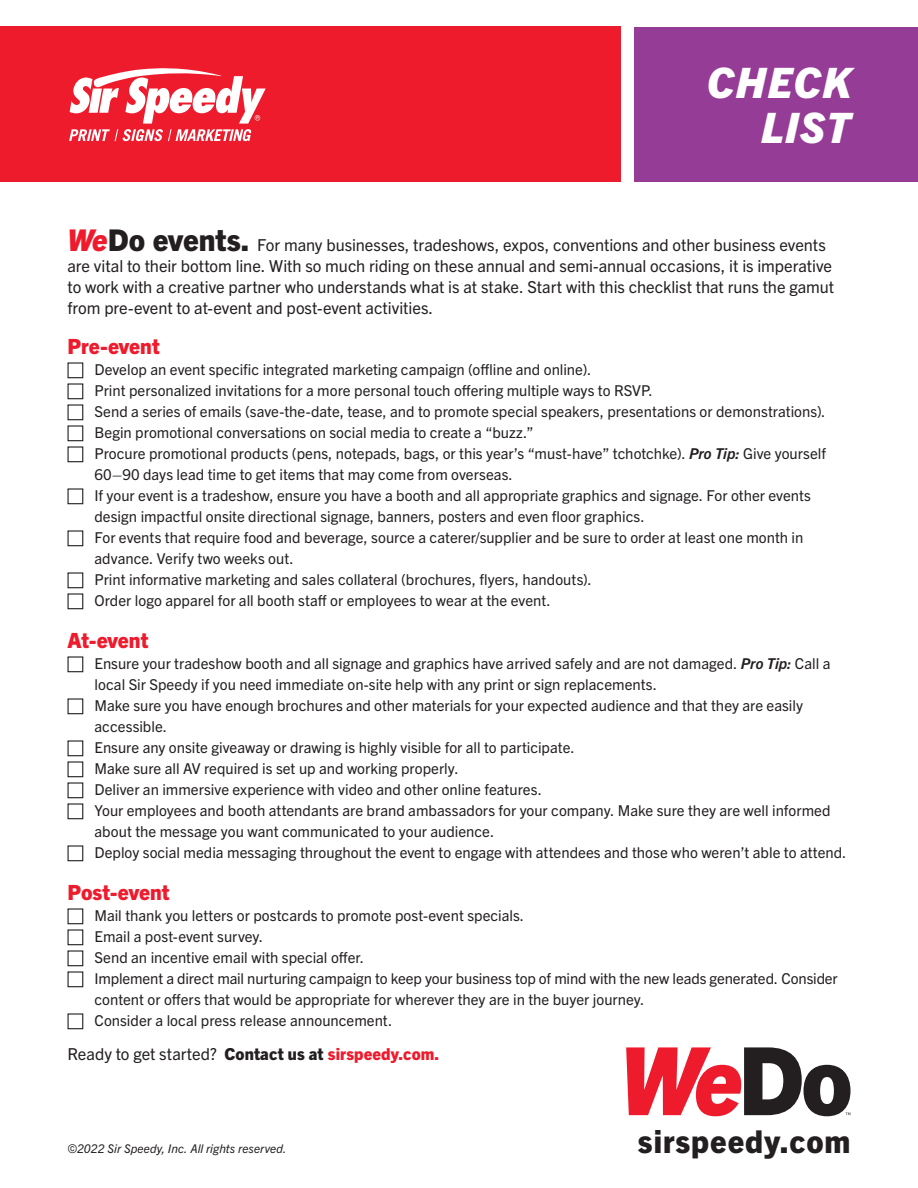
<style>
.page{position:relative;width:918px;height:1188px;background:#fff}
.page>*{position:absolute;margin:0;border:0;box-sizing:border-box;transform-origin:0 0}
.body_copy{font:italic 800 42px "Trade Gothic Next LT Pro";letter-spacing:.03em;color:#fff}
.body_copy-2{font:800 31.5px "Trade Gothic Next LT Pro";letter-spacing:.03em;color:#231f20}
.subhead{font:800 21px "Trade Gothic Next LT Pro";color:#ee1b2d}
.Body_Copy{font:16.5px/21px "Trade Gothic Next LT Pro";letter-spacing:-.005em;color:#231f20}
.Body_Copy-2{font:15px/21px "Trade Gothic Next LT Pro";color:#231f20}
.body_copy-3{font:italic 12px "Trade Gothic Next LT Pro";letter-spacing:.005em;color:#231f20}
.s1{font-weight:800;font-style:italic;font-size:30px;color:#ee1b2d}
.s2{font-weight:800;font-size:30px}
.s3{font-weight:700;font-style:italic}
.s4{font-weight:800}
.s5{font-weight:800;color:#ee1b2d}
</style>
<div class="page">
<div style="left:634px;top:27px;width:284px;height:154px;background:#953c96"></div>
<div style="left:0;top:26px;width:621px;height:155px;background:#ee1b2d"></div>
<svg style="left:69px;top:68px;width:197px;height:73px"></svg>
<svg style="left:626px;top:1047px;width:224px;height:69px"></svg>
<div style="left:68px;top:362px;width:15px;height:16px;border:1px solid #231f20"></div>
<div style="left:68px;top:383px;width:15px;height:16px;border:1px solid #231f20"></div>
<div style="left:68px;top:404px;width:15px;height:16px;border:1px solid #231f20"></div>
<div style="left:68px;top:425px;width:15px;height:16px;border:1px solid #231f20"></div>
<div style="left:68px;top:446px;width:15px;height:16px;border:1px solid #231f20"></div>
<div style="left:68px;top:488px;width:15px;height:16px;border:1px solid #231f20"></div>
<div style="left:68px;top:530px;width:15px;height:16px;border:1px solid #231f20"></div>
<div style="left:68px;top:572px;width:15px;height:16px;border:1px solid #231f20"></div>
<div style="left:68px;top:593px;width:15px;height:16px;border:1px solid #231f20"></div>
<div style="left:68px;top:656px;width:15px;height:16px;border:1px solid #231f20"></div>
<div style="left:68px;top:698px;width:15px;height:16px;border:1px solid #231f20"></div>
<div style="left:68px;top:740px;width:15px;height:16px;border:1px solid #231f20"></div>
<div style="left:68px;top:761px;width:15px;height:16px;border:1px solid #231f20"></div>
<div style="left:68px;top:782px;width:15px;height:16px;border:1px solid #231f20"></div>
<div style="left:68px;top:803px;width:15px;height:16px;border:1px solid #231f20"></div>
<div style="left:68px;top:845px;width:15px;height:16px;border:1px solid #231f20"></div>
<div style="left:68px;top:908px;width:15px;height:16px;border:1px solid #231f20"></div>
<div style="left:68px;top:929px;width:15px;height:16px;border:1px solid #231f20"></div>
<div style="left:68px;top:950px;width:15px;height:16px;border:1px solid #231f20"></div>
<div style="left:68px;top:971px;width:15px;height:16px;border:1px solid #231f20"></div>
<div style="left:68px;top:1013px;width:15px;height:16px;border:1px solid #231f20"></div>
<p class="body_copy" style="left:707px;top:53px;width:145px">CHECK</p>
<p class="body_copy" style="left:761px;top:98px;width:91px">LIST</p>
<p class="Body_Copy" style="left:68px;top:234px;width:768px"><span class="s1">We</span><span class="s2">Do events.</span> For many businesses, tradeshows, expos, conventions and other business events are vital to their bottom line. With so much riding on these annual and semi-annual occasions, it is imperative to work with a creative partner who understands what is at stake. Start with this checklist that runs the gamut from pre-event to at-event and post-event activities.</p>
<p class="subhead" style="left:68px;top:332px;width:94px">Pre-event</p>
<p class="Body_Copy-2" style="left:94px;top:358px;width:498px">Develop an event specific integrated marketing campaign (offline and online).</p>
<p class="Body_Copy-2" style="left:94px;top:379px;width:560px">Print personalized invitations for a more personal touch offering multiple ways to RSVP.</p>
<p class="Body_Copy-2" style="left:94px;top:400px;width:733px">Send a series of emails (save-the-date, tease, and to promote special speakers, presentations or demonstrations).</p>
<p class="Body_Copy-2" style="left:94px;top:421px;width:441px">Begin promotional conversations on social media to create a “buzz.”</p>
<p class="Body_Copy-2" style="left:94px;top:442px;width:733px">Procure promotional products (pens, notepads, bags, or this year’s “must-have” tchotchke). <span class="s3">Pro Tip:</span> Give yourself<br>60–90 days lead time to get items that may come from overseas.</p>
<p class="Body_Copy-2" style="left:94px;top:484px;width:718px">If your event is a tradeshow, ensure you have a booth and all appropriate graphics and signage. For other events design impactful onsite directional signage, banners, posters and even floor graphics.</p>
<p class="Body_Copy-2" style="left:94px;top:526px;width:710px">For events that require food and beverage, source a caterer/supplier and be sure to order at least one month in advance. Verify two weeks out.</p>
<p class="Body_Copy-2" style="left:94px;top:568px;width:499px">Print informative marketing and sales collateral (brochures, flyers, handouts).</p>
<p class="Body_Copy-2" style="left:94px;top:589px;width:458px">Order logo apparel for all booth staff or employees to wear at the event.</p>
<p class="subhead" style="left:68px;top:626px;width:82px">At-event</p>
<p class="Body_Copy-2" style="left:94px;top:652px;width:738px">Ensure your tradeshow booth and all signage and graphics have arrived safely and are not damaged. <span class="s3">Pro Tip:</span> Call a local Sir Speedy if you need immediate on-site help with any print or sign replacements.</p>
<p class="Body_Copy-2" style="left:94px;top:694px;width:710px">Make sure you have enough brochures and other materials for your expected audience and that they are easily accessible.</p>
<p class="Body_Copy-2" style="left:94px;top:736px;width:482px">Ensure any onsite giveaway or drawing is highly visible for all to participate.</p>
<p class="Body_Copy-2" style="left:94px;top:757px;width:366px">Make sure all AV required is set up and working properly.</p>
<p class="Body_Copy-2" style="left:94px;top:778px;width:449px">Deliver an immersive experience with video and other online features.</p>
<p class="Body_Copy-2" style="left:94px;top:799px;width:738px">Your employees and booth attendants are brand ambassadors for your company. Make sure they are well informed about the message you want communicated to your audience.</p>
<p class="Body_Copy-2" style="left:94px;top:841px;width:754px">Deploy social media messaging throughout the event to engage with attendees and those who weren’t able to attend.</p>
<p class="subhead" style="left:68px;top:878px;width:104px">Post-event</p>
<p class="Body_Copy-2" style="left:94px;top:904px;width:431px">Mail thank you letters or postcards to promote post-event specials.</p>
<p class="Body_Copy-2" style="left:94px;top:925px;width:170px">Email a post-event survey.</p>
<p class="Body_Copy-2" style="left:94px;top:946px;width:271px">Send an incentive email with special offer.</p>
<p class="Body_Copy-2" style="left:94px;top:967px;width:745px">Implement a direct mail nurturing campaign to keep your business top of mind with the new leads generated. Consider content or offers that would be appropriate for wherever they are in the buyer journey.</p>
<p class="Body_Copy-2" style="left:94px;top:1009px;width:299px">Consider a local press release announcement.</p>
<p class="Body_Copy" style="left:68px;top:1043px;width:373px">Ready to get started? <span class="s4">Contact us at</span> <span class="s5">sirspeedy.com.</span></p>
<p class="body_copy-3" style="left:68px;top:1140px;width:221px">©2022 Sir Speedy, Inc. All rights reserved.</p>
<p class="body_copy-2" style="left:638px;top:1120px;width:214px">sirspeedy.com</p>
</div>
